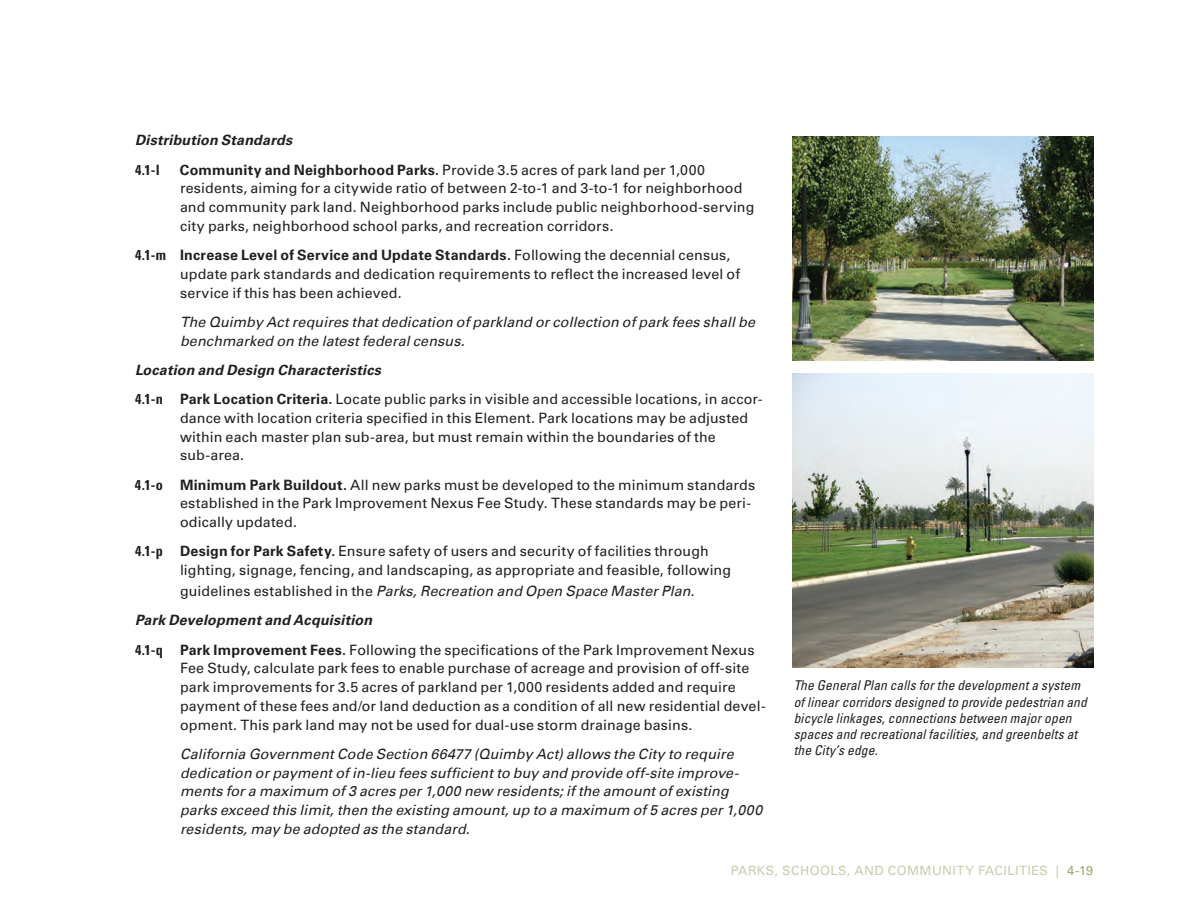
<style>
.page{position:relative;width:1188px;height:918px;background:#fff}
.page>*{position:absolute;margin:0;border:0;box-sizing:border-box;transform-origin:0 0}
.t1{font:14.25px/18.8px "Univers LT Std";letter-spacing:.01em;color:#231f20}
.t2{font:italic 14.25px/18.8px "Univers LT Std";letter-spacing:.005em;color:#231f20}
.t3{font:italic 700 14.25px "Univers LT Std";letter-spacing:.015em;color:#231f20}
.t4{font:700 condensed 14.25px "Univers LT Std";color:#231f20}
.t5{font:italic condensed 13.5px/16.2px "Univers LT Std";letter-spacing:.01em;color:#231f20}
.t6{font:12.75px "Univers LT Std";letter-spacing:.035em;color:#c8cdad}
.s1{font-weight:700}
.s2{font-weight:700;font-stretch:condensed}
.s3{font-weight:700;font-style:italic}
.s4{font-style:italic}
.s5{color:#99a86d}
</style>
<div class="page">
<img style="left:792px;top:136px;width:302px;height:224px">
<img style="left:792px;top:374px;width:302px;height:293px">
<p class="t3" style="left:135px;top:132px;width:159px">Distribution Standards</p>
<p class="t4" style="left:135px;top:161px;width:26px">4.1-l</p>
<p class="t1" style="left:180px;top:160px;width:576px"><span class="s1">Community and Neighborhood Parks.</span> Provide 3.5 acres of park land per 1,000 residents, aiming for a citywide ratio of between 2-to-1 and 3-to-1 for neighborhood and community park land. Neighborhood parks include public neighborhood-serving city parks, neighborhood school parks, and recreation corridors.</p>
<p class="t1" style="left:180px;top:246px;width:562px;text-indent:-45px"><span class="s2">4.1-m</span> <span class="s1">Increase Level of Service and Update Standards.</span> Following the decennial census, update park standards and dedication requirements to reflect the increased level of service if this has been achieved.</p>
<p class="t2" style="left:180px;top:313px;width:577px">The Quimby Act requires that dedication of parkland or collection of park fees shall be benchmarked on the latest federal census.</p>
<p class="t1" style="left:135px;top:355px;width:629px;line-height:29.2px"><span class="s3">Location and Design Characteristics<br></span><span class="s2">4.1-n</span> <span class="s1">Park Location Criteria.</span> Locate public parks in visible and accessible locations, in accor-</p>
<p class="t1" style="left:180px;top:408px;width:570px">dance with location criteria specified in this Element. Park locations may be adjusted within each master plan sub-area, but must remain within the boundaries of the sub-area.</p>
<p class="t1" style="left:180px;top:475px;width:577px;text-indent:-45px"><span class="s2">4.1-o</span> <span class="s1">Minimum Park Buildout.</span> All new parks must be developed to the minimum standards established in the Park Improvement Nexus Fee Study. These standards may be peri&shy;odically updated.</p>
<p class="t1" style="left:180px;top:542px;width:553px;text-indent:-45px"><span class="s2">4.1-p</span> <span class="s1">Design for Park Safety.</span> Ensure safety of users and security of facilities through lighting, signage, fencing, and landscaping, as appropriate and feasible, following</p>
<p class="t1" style="left:135px;top:576px;width:621px;line-height:29.2px;text-indent:45px">guidelines established in the <span class="s4">Parks, Recreation and Open Space Master Plan</span>.<br><span class="s3">Park Development and Acquisition<br></span><span class="s2">4.1-q</span> <span class="s1">Park Improvement Fees.</span> Following the specifications of the Park Improvement Nexus</p>
<p class="t1" style="left:180px;top:659px;width:587px">Fee Study, calculate park fees to enable purchase of acreage and provision of off-site park improvements for 3.5 acres of parkland per 1,000 residents added and require payment of these fees and/or land deduction as a condition of all new residential devel&shy;opment. This park land may not be used for dual-use storm drainage basins.</p>
<p class="t2" style="left:180px;top:745px;width:584px">California Government Code Section 66477 (Quimby Act) allows the City to require dedication or payment of in-lieu fees sufficient to buy and provide off-site improve&shy;ments for a maximum of 3 acres per 1,000 new residents; if the amount of existing parks exceed this limit, then the existing amount, up to a maximum of 5 acres per 1,000 residents, may be adopted as the standard.</p>
<p class="t5" style="left:794px;top:678px;width:295px">The General Plan calls for the development a system of linear corridors designed to provide pedestrian and bicycle linkages, connections between major open spaces and recreational facilities, and greenbelts at the City’s edge.</p>
<p class="t6" style="left:731px;top:863px;width:364px">PARKS, SCHOOLS, AND COMMUNITY FACILITIES | <span class="s5">4-19</span></p>
</div>
